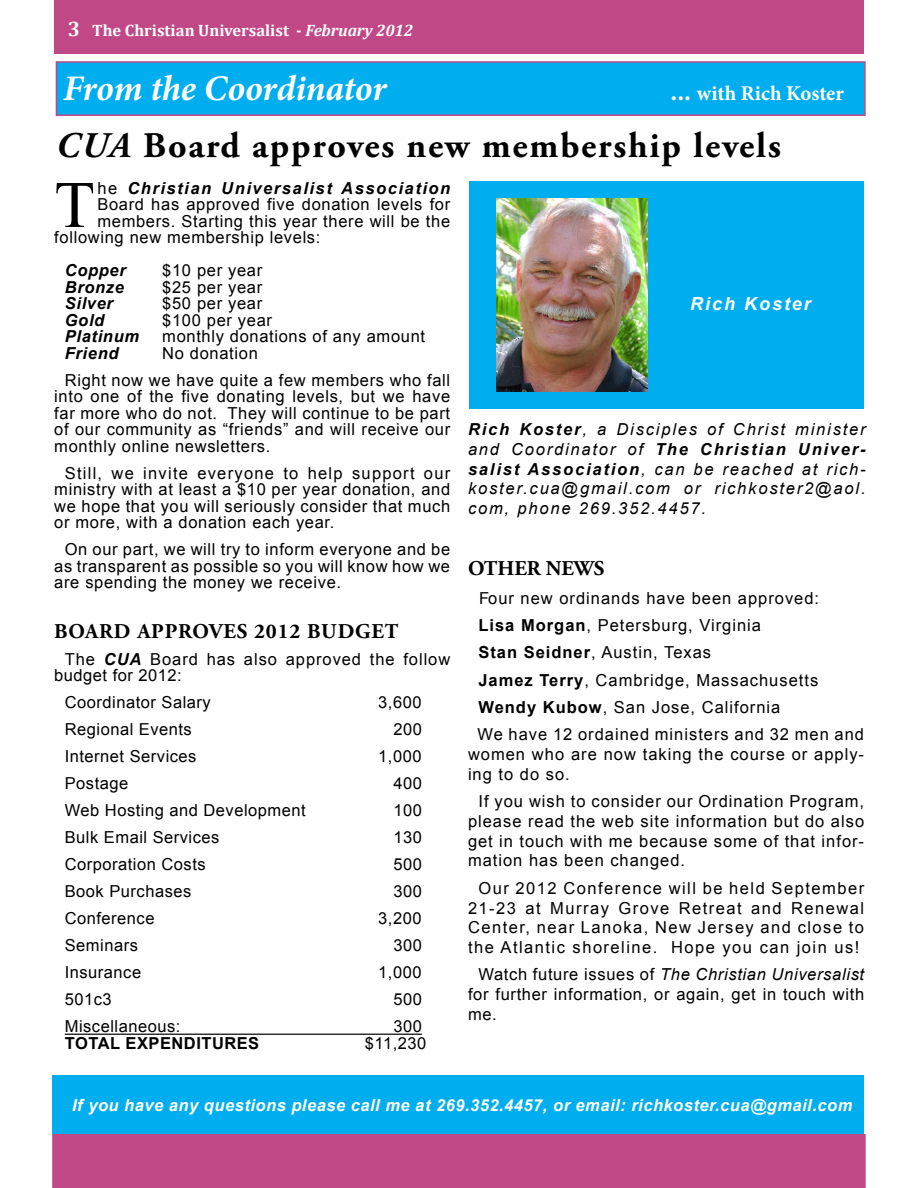
<style>
.page{position:relative;width:918px;height:1188px;background:#fff}
.page>*{position:absolute;margin:0;border:0;box-sizing:border-box;transform-origin:0 0}
.t1{font:66.3px "Times New Roman";color:#000}
.t2{font:700 36px "Adobe Garamond Pro";letter-spacing:.05em;color:#000}
.t3{font:italic 700 36px "Minion Pro";letter-spacing:-.005em;color:#fff}
.t4{font:700 21px "Adobe Garamond Pro";letter-spacing:.04em;color:#000}
.t5{font:700 21px "Minion Pro";color:#fff}
.t6{font:700 21px "Adobe Garamond Pro";color:#000}
.t7{font:italic 700 18px "Arial";letter-spacing:.11em;color:#fff}
.t8{font:16.5px/16.5px "Arial";letter-spacing:.04em;color:#000;text-align:justify}
.t9{font:16.5px/27.3px "Arial";letter-spacing:.06em;color:#000}
.t10{font:italic 16.5px/19.8px "Arial";letter-spacing:.11em;color:#000;text-align:justify}
.t11{font:italic 700 16.5px "Arial";letter-spacing:.03em;color:#fff}
.t12{font:700 16.5px "Cambria";color:#fff}
.t13{font:italic 700 16.5px "Arial";letter-spacing:.04em;color:#000}
.t14{font:italic 700 16.5px "Arial";letter-spacing:.095em;color:#000}
.t15{font:700 16.5px "Arial";letter-spacing:.03em;color:#000}
.s1{font-size:21px}
.s2{font-style:italic}
.s3{font-size:27px}
.s4{font-weight:400;font-style:normal}
.s5{font-weight:700;font-style:italic}
.s6{font-weight:700}
</style>
<div class="page">
<div style="left:52px;top:1076px;width:812px;height:58px;background:#00aeef"></div>
<div style="left:55px;top:1px;width:808px;height:52px;background:#c14887"></div>
<div style="left:54px;top:0;width:810px;height:54px;border:2px solid #c14887"></div>
<div style="left:53px;top:1135px;width:812px;height:52px;background:#c14887"></div>
<div style="left:52px;top:1134px;width:814px;height:54px;border:2px solid #c14887"></div>
<div style="left:56px;top:61px;width:810px;height:55px;background:#00aeef;border:2px solid #c14887"></div>
<div style="left:470px;top:182px;width:394px;height:227px;background:#00aeef"></div>
<img style="left:496px;top:199px;width:151px;height:193px">
<hr style="left:65px;top:1034px;width:357px;height:1px;background:#000">
<p class="t12" style="left:68px;top:19px;width:347px"><span class="s1">3</span> The Christian Universalist - <span class="s2">February 2012</span></p>
<h2 class="t3" style="left:63px;top:63px;width:325px">From the Coordinator</h2>
<p class="t5" style="left:670px;top:78px;width:175px"><span class="s3">...</span> with Rich Koster</p>
<h2 class="t2" style="left:56px;top:125px;width:727px"><span class="s2">CUA</span> Board approves new membership levels</h2>
<h1 class="t1" style="left:54px;top:160px;width:42px">T</h1>
<p class="t14" style="left:97px;top:177px;width:354px"><span class="s4">he</span> Christian Universalist Association</p>
<p class="t8" style="left:97px;top:197px;width:354px">Board has approved five donation levels for</p>
<p class="t8" style="left:97px;top:213px;width:354px">members. Starting this year there will be the</p>
<p class="t8" style="left:54px;top:230px;width:268px">following new membership levels:</p>
<p class="t13" style="left:65px;top:260px;width:63px">Copper</p>
<p class="t8" style="left:162px;top:263px;width:101px">$10 per year</p>
<p class="t13" style="left:65px;top:276px;width:61px">Bronze</p>
<p class="t8" style="left:162px;top:279px;width:101px">$25 per year</p>
<p class="t13" style="left:65px;top:293px;width:50px">Silver</p>
<p class="t8" style="left:162px;top:296px;width:101px">$50 per year</p>
<p class="t13" style="left:65px;top:309px;width:41px">Gold</p>
<p class="t8" style="left:162px;top:312px;width:111px">$100 per year</p>
<p class="t13" style="left:65px;top:326px;width:76px">Platinum</p>
<p class="t8" style="left:162px;top:329px;width:264px">monthly donations of any amount</p>
<p class="t13" style="left:65px;top:342px;width:55px">Friend</p>
<p class="t8" style="left:65px;top:340px;width:387px;line-height:27px;text-indent:97px">No donation<br>Right now we have quite a few members who fall</p>
<p class="t8" style="left:54px;top:389px;width:397px">into one of the five donating levels, but we have far more who do not. They will continue to be part of our community as “friends” and will receive our monthly online newsletters.</p>
<p class="t8" style="left:54px;top:465px;width:398px;text-indent:10px">Still, we invite everyone to help support our ministry with at least a $10 per year donation, and we hope that you will seriously consider that much or more, with a donation each year.</p>
<p class="t8" style="left:54px;top:542px;width:397px;text-indent:10px">On our part, we will try to inform everyone and be as transparent as possible so you will know how we are spending the money we receive.</p>
<p class="t4" style="left:54px;top:619px;width:345px">BOARD APPROVES 2012 BUDGET</p>
<p class="t8" style="left:54px;top:651px;width:398px;text-indent:10px">The <span class="s5">CUA</span> Board has also approved the follow budget for 2012:</p>
<p class="t8" style="left:65px;top:695px;width:147px">Coordinator Salary</p>
<p class="t8" style="left:378px;top:695px;width:45px">3,600</p>
<p class="t8" style="left:65px;top:722px;width:129px">Regional Events</p>
<p class="t8" style="left:394px;top:722px;width:30px">200</p>
<p class="t8" style="left:65px;top:749px;width:133px">Internet Services</p>
<p class="t8" style="left:378px;top:749px;width:45px">1,000</p>
<p class="t8" style="left:65px;top:776px;width:65px">Postage</p>
<p class="t8" style="left:394px;top:776px;width:30px">400</p>
<p class="t8" style="left:65px;top:803px;width:242px">Web Hosting and Development</p>
<p class="t8" style="left:394px;top:803px;width:30px">100</p>
<p class="t8" style="left:65px;top:830px;width:156px">Bulk Email Services</p>
<p class="t8" style="left:394px;top:830px;width:30px">130</p>
<p class="t8" style="left:65px;top:857px;width:142px">Corporation Costs</p>
<p class="t8" style="left:394px;top:857px;width:30px">500</p>
<p class="t8" style="left:65px;top:884px;width:128px">Book Purchases</p>
<p class="t8" style="left:394px;top:884px;width:30px">300</p>
<p class="t8" style="left:65px;top:911px;width:91px">Conference</p>
<p class="t8" style="left:378px;top:911px;width:45px">3,200</p>
<p class="t8" style="left:65px;top:938px;width:75px">Seminars</p>
<p class="t8" style="left:394px;top:938px;width:30px">300</p>
<p class="t8" style="left:65px;top:965px;width:78px">Insurance</p>
<p class="t8" style="left:378px;top:965px;width:45px">1,000</p>
<p class="t8" style="left:65px;top:992px;width:48px">501c3</p>
<p class="t8" style="left:394px;top:992px;width:30px">500</p>
<p class="t8" style="left:65px;top:1019px;width:117px">Miscellaneous:</p>
<p class="t8" style="left:394px;top:1019px;width:30px">300</p>
<p class="t15" style="left:65px;top:1032px;width:196px">TOTAL EXPENDITURES</p>
<p class="t8" style="left:365px;top:1035px;width:63px">$11,230</p>
<p class="t7" style="left:690px;top:291px;width:122px">Rich Koster</p>
<p class="t10" style="left:468px;top:420px;width:399px"><span class="s6">Rich Koster</span>, a Disciples of Christ minister and Coordinator of <span class="s6">The Christian Univer&shy;salist Association</span>, can be reached at rich&shy;koster.cua@gmail.com or richkoster2@aol. com, phone 269.352.4457.</p>
<p class="t6" style="left:468px;top:556px;width:138px">OTHER NEWS</p>
<p class="t9" style="left:477px;top:584px;width:388px">Four new ordinands have been approved:<br><span class="s6">Lisa Morgan</span>, Petersburg, Virginia<br><span class="s6">Stan Seidner</span>, Austin, Texas<br><span class="s6">Jamez Terry</span>, Cambridge, Massachusetts <span class="s6">Wendy Kubow</span>, San Jose, California<br>We have 12 ordained ministers and 32 men and</p>
<p class="t9" style="left:468px;top:744px;width:398px;line-height:19.8px">women who are now taking the course or apply&shy;ing to do so.</p>
<p class="t8" style="left:468px;top:792px;width:398px;line-height:19.8px;text-indent:10px">If you wish to consider our Ordination Program, please read the web site information but do also get in touch with me because some of that infor&shy;mation has been changed.</p>
<p class="t8" style="left:468px;top:878px;width:398px;line-height:19.8px;text-indent:10px">Our 2012 Conference will be held September 21-23 at Murray Grove Retreat and Renewal Center, near Lanoka, New Jersey and close to the Atlantic shoreline. Hope you can join us!</p>
<p class="t8" style="left:468px;top:965px;width:398px;line-height:19.8px;text-indent:10px">Watch future issues of <span class="s2">The Christian Universalist </span>for further information, or again, get in touch with me.</p>
<p class="t11" style="left:72px;top:1094px;width:782px">If you have any questions please call me at 269.352.4457, or email: richkoster.cua@gmail.com</p>
</div>
